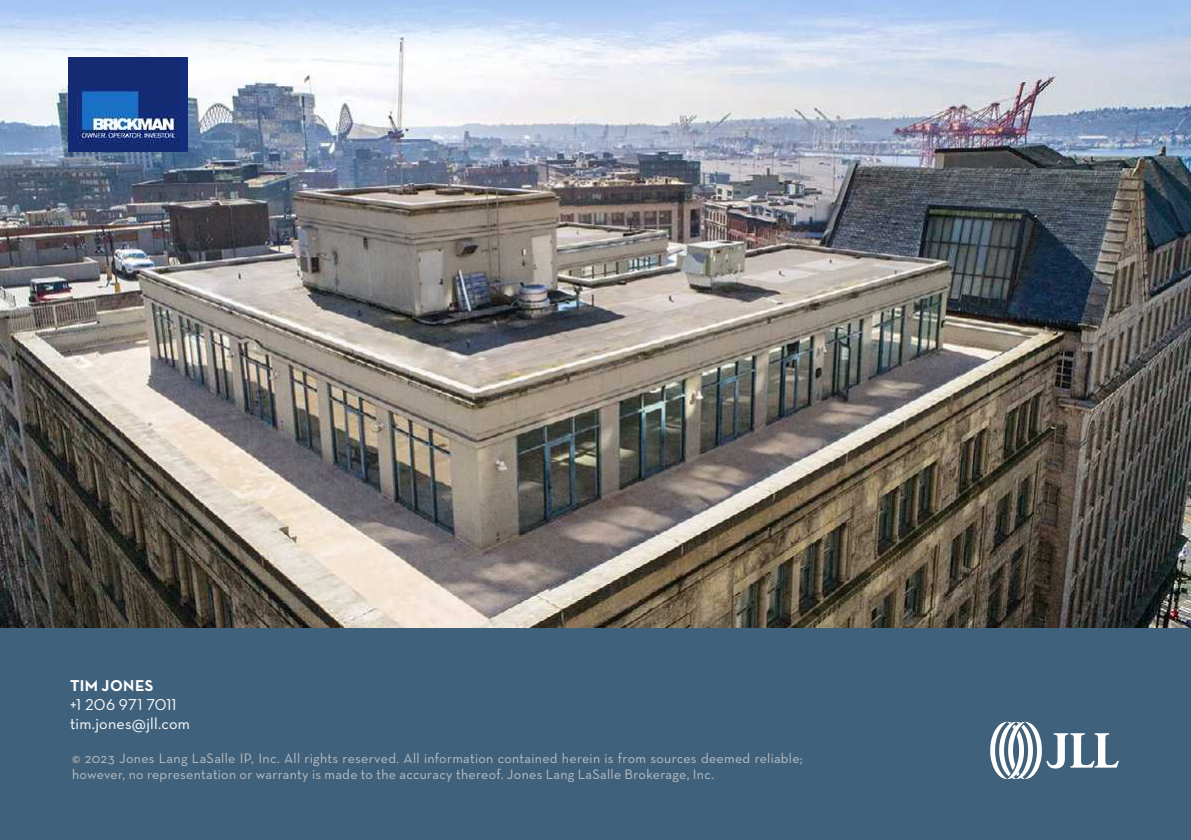
<style>
.page{position:relative;width:1191px;height:840px;background:#fff}
.page>*{position:absolute;margin:0;border:0;box-sizing:border-box;transform-origin:0 0}
.t1{font:16px/19.2px "Neutraface Text";letter-spacing:.015em;color:#fff}
.t2{font:700 16px "Neutraface Text";letter-spacing:.03em;color:#fff}
.t3{font:14px/16px "Neutraface Text";letter-spacing:.02em;color:#bcbec0}
</style>
<div class="page">
<img style="left:0;top:0;width:1191px;height:628px">
<div style="left:0;top:628px;width:1191px;height:211px;background:#3f617c"></div>
<img style="left:68px;top:57px;width:120px;height:95px">
<svg style="left:990px;top:721px;width:129px;height:57px"></svg>
<p class="t2" style="left:70px;top:674px;width:85px">TIM JONES</p>
<p class="t1" style="left:70px;top:694px;width:121px">+1 206 971 7011 tim.jones@jll.com</p>
<p class="t3" style="left:72px;top:749px;width:732px">© 2023 Jones Lang LaSalle IP, Inc. All rights reserved. All information contained herein is from sources deemed reliable; however, no representation or warranty is made to the accuracy thereof. Jones Lang LaSalle Brokerage, Inc.</p>
</div>
